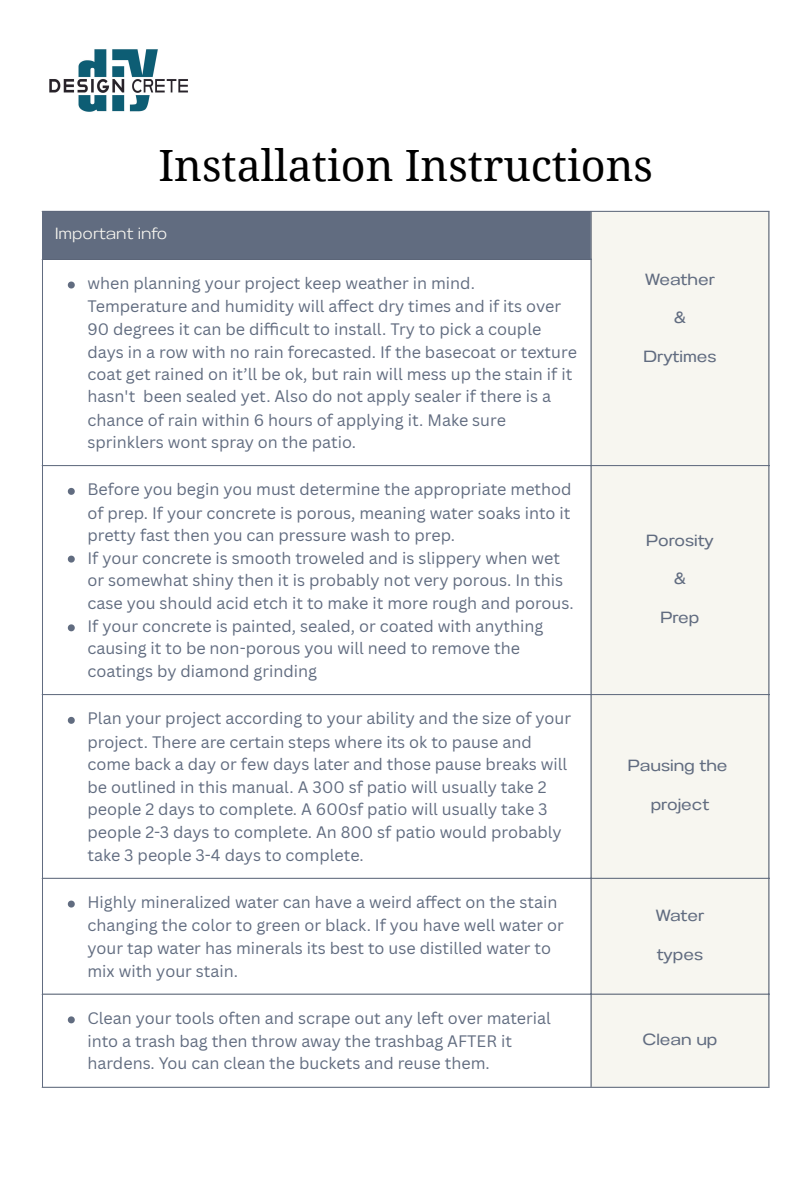
<style>
.page{position:relative;width:810px;height:1181px;background:#fff}
.page>*{position:absolute;margin:0;border:0;box-sizing:border-box;transform-origin:0 0}
.t1{font:43.05px "Noto Serif";color:#000}
.t2{font:16.2px/22.8px "Canva Sans";color:#616c80}
.t3{font:16.2px "Anantason Wd 150";color:#616c80}
.t4{font:16.2px "Anantason Light Wd 150";color:#f7f6f0}
</style>
<div class="page">
<img style="left:49px;top:49px;width:139px;height:63px">
<div style="left:42px;top:211px;width:549px;height:48px;background:#616c80"></div>
<div style="left:592px;top:212px;width:176px;height:874px;background:#f7f6f0"></div>
<svg style="left:68px;top:281px;width:7px;height:7px"></svg>
<svg style="left:68px;top:488px;width:7px;height:7px"></svg>
<svg style="left:68px;top:555px;width:7px;height:7px"></svg>
<svg style="left:68px;top:624px;width:7px;height:7px"></svg>
<svg style="left:68px;top:717px;width:7px;height:6px"></svg>
<svg style="left:68px;top:900px;width:7px;height:7px"></svg>
<svg style="left:68px;top:1016px;width:7px;height:7px"></svg>
<hr style="left:42px;top:212px;width:1px;height:874px;background:#616c80">
<hr style="left:591px;top:212px;width:1px;height:874px;background:#616c80">
<hr style="left:768px;top:212px;width:1px;height:874px;background:#616c80">
<hr style="left:42px;top:211px;width:727px;height:1px;background:#616c80">
<hr style="left:42px;top:259px;width:550px;height:1px;background:#616c80">
<hr style="left:42px;top:465px;width:727px;height:1px;background:#616c80">
<hr style="left:42px;top:694px;width:727px;height:1px;background:#616c80">
<hr style="left:42px;top:877px;width:727px;height:1px;background:#616c80">
<hr style="left:42px;top:993px;width:727px;height:1px;background:#616c80">
<hr style="left:42px;top:1086px;width:727px;height:1px;background:#616c80">
<p class="t1" style="left:158px;top:134px;width:496px">Installation Instructions</p>
<p class="t4" style="left:55px;top:224px;width:114px">Important info</p>
<p class="t2" style="left:87px;top:271px;width:491px">when planning your project keep weather in mind.<br>Temperature and humidity will affect dry times and if its over 90 degrees it can be diffi cult to install. Try to pick a couple days in a row with no rain forecasted. If the basecoat or texture coat get rained on it’ll be ok, but rain will mess up the stain if it hasn't been sealed yet. Also do not apply sealer if there is a chance of rain within 6 hours of applying it. Make sure sprinklers wont spray on the patio.</p>
<p class="t2" style="left:87px;top:478px;width:486px;text-align:justify">Before you begin you must determine the appropriate method of prep. If your concrete is porous, meaning water soaks into it pretty fast then you can pressure wash to prep.</p>
<p class="t2" style="left:87px;top:547px;width:488px;line-height:22.2px">If your concrete is smooth troweled and is slippery when wet or somewhat shiny then it is probably not very porous. In this case you should acid etch it to make it more rough and porous.</p>
<p class="t2" style="left:87px;top:614px;width:458px">If your concrete is painted, sealed, or coated with anything causing it to be non-porous you will need to remove the coatings by diamond grinding</p>
<p class="t2" style="left:87px;top:706px;width:485px">Plan your project according to your ability and the size of your project. There are certain steps where its ok to pause and come back a day or few days later and those pause breaks will be outlined in this manual. A 300 sf patio will usually take 2 people 2 days to complete. A 600sf patio will usually take 3 people 2-3 days to complete. An 800 sf patio would probably take 3 people 3-4 days to complete.</p>
<p class="t2" style="left:87px;top:890px;width:478px">Highly mineralized water can have a weird affect on the stain changing the color to green or black. If you have well water or your tap water has minerals its best to use distilled water to mix with your stain.</p>
<p class="t2" style="left:87px;top:1006px;width:465px">Clean your tools often and scrape out any left over material into a trash bag then throw away the trashbag AFTER it hardens. You can clean the buckets and reuse them.</p>
<p class="t3" style="left:645px;top:269px;width:71px">Weather</p>
<p class="t3" style="left:674px;top:308px;width:14px">&amp;</p>
<p class="t3" style="left:643px;top:347px;width:75px">Drytimes</p>
<p class="t3" style="left:646px;top:531px;width:69px">Porosity</p>
<p class="t3" style="left:674px;top:569px;width:14px">&amp;</p>
<p class="t3" style="left:660px;top:607px;width:41px">Prep</p>
<p class="t3" style="left:628px;top:755px;width:101px">Pausing the</p>
<p class="t3" style="left:651px;top:795px;width:60px">project</p>
<p class="t3" style="left:656px;top:906px;width:50px">Water</p>
<p class="t3" style="left:657px;top:944px;width:48px">types</p>
<p class="t3" style="left:642px;top:1030px;width:77px">Clean up</p>
</div>
